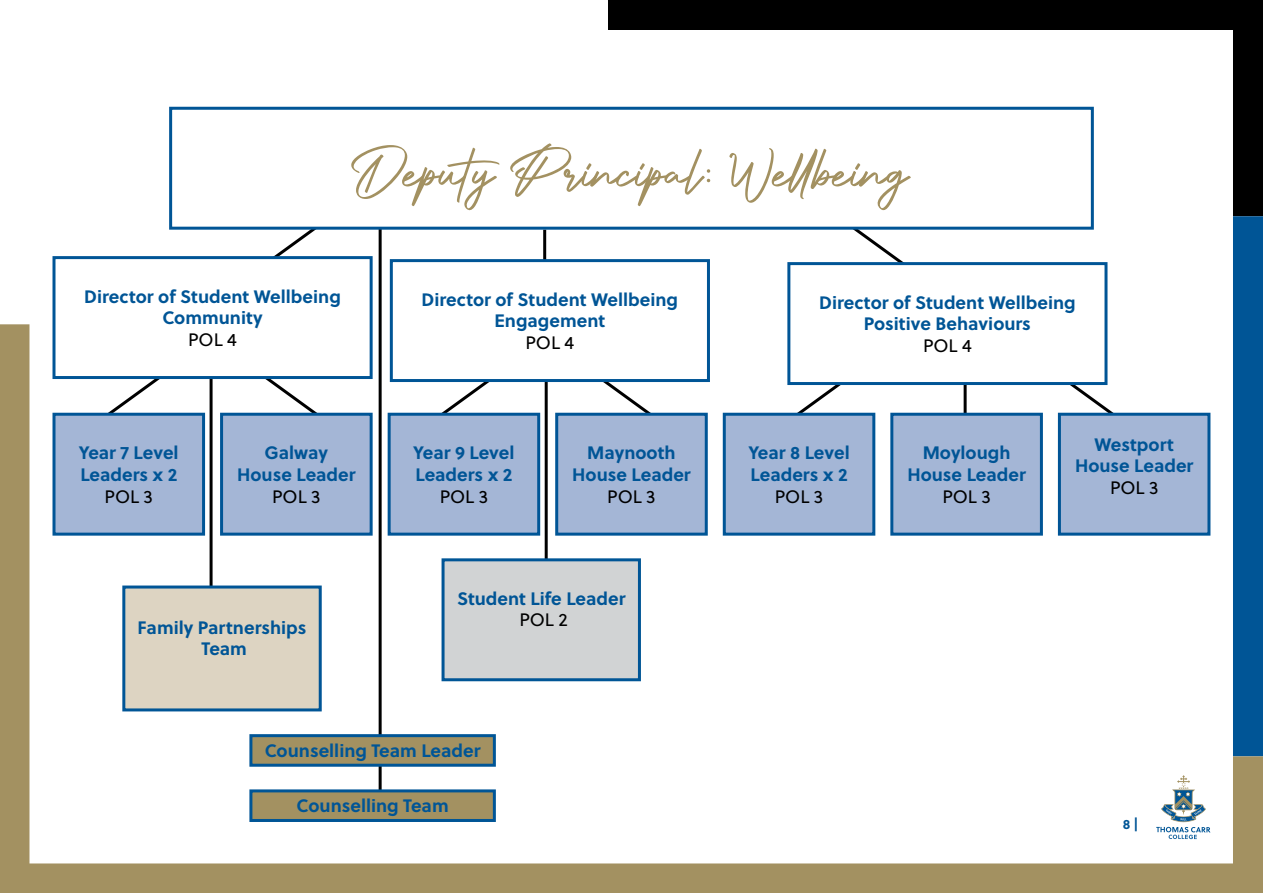
<style>
.page{position:relative;width:1263px;height:893px;background:#fff}
.page>*{position:absolute;margin:0;border:0;box-sizing:border-box;transform-origin:0 0}
.t1{font:69px "Authentic Signature";color:#a39161}
.t2{font:700 18px/21.6px "Soleil";color:#005596;text-align:center}
.t3{font:18px "Soleil";color:#000}
.t4{font:700 13.5px "Soleil";color:#005596}
</style>
<div class="page">
<div style="left:1233px;top:0;width:30px;height:216px;background:#000"></div>
<div style="left:608px;top:0;width:655px;height:30px;background:#000"></div>
<div style="left:1233px;top:216px;width:30px;height:540px;background:#005596"></div>
<div style="left:0;top:863px;width:1263px;height:30px;background:#a39161"></div>
<div style="left:1233px;top:756px;width:30px;height:137px;background:#a39161"></div>
<div style="left:0;top:324px;width:29px;height:569px;background:#a39161"></div>
<hr style="left:543px;top:230px;width:3px;height:44px;background:#000">
<svg style="left:274px;top:230px;width:41px;height:26px"></svg>
<svg style="left:854px;top:230px;width:49px;height:32px"></svg>
<svg style="left:98px;top:379px;width:87px;height:34px"></svg>
<svg style="left:237px;top:379px;width:90px;height:34px"></svg>
<svg style="left:431px;top:382px;width:76px;height:31px"></svg>
<svg style="left:578px;top:382px;width:83px;height:31px"></svg>
<svg style="left:787px;top:385px;width:75px;height:28px"></svg>
<svg style="left:1057px;top:373px;width:83px;height:62px"></svg>
<hr style="left:964px;top:376px;width:3px;height:44px;background:#000">
<hr style="left:545px;top:373px;width:3px;height:236px;background:#000">
<hr style="left:379px;top:222px;width:3px;height:590px;background:#000">
<hr style="left:210px;top:373px;width:3px;height:221px;background:#000">
<div style="left:169px;top:107px;width:925px;height:123px;border:3px solid #005596"></div>
<div style="left:54px;top:258px;width:317px;height:119px;background:#fff"></div>
<div style="left:52px;top:256px;width:321px;height:123px;border:3px solid #005596"></div>
<div style="left:54px;top:414px;width:150px;height:120px;background:#a4b6d6"></div>
<div style="left:52px;top:413px;width:153px;height:123px;border:3px solid #005596"></div>
<div style="left:222px;top:414px;width:149px;height:120px;background:#a4b6d6"></div>
<div style="left:220px;top:413px;width:153px;height:123px;border:3px solid #005596"></div>
<div style="left:389px;top:414px;width:150px;height:120px;background:#a4b6d6"></div>
<div style="left:388px;top:413px;width:152px;height:123px;border:3px solid #005596"></div>
<div style="left:557px;top:414px;width:149px;height:120px;background:#a4b6d6"></div>
<div style="left:555px;top:413px;width:153px;height:123px;border:3px solid #005596"></div>
<div style="left:724px;top:414px;width:150px;height:120px;background:#a4b6d6"></div>
<div style="left:723px;top:413px;width:152px;height:123px;border:3px solid #005596"></div>
<div style="left:892px;top:414px;width:149px;height:120px;background:#a4b6d6"></div>
<div style="left:890px;top:413px;width:153px;height:123px;border:3px solid #005596"></div>
<div style="left:1059px;top:414px;width:150px;height:120px;background:#a4b6d6"></div>
<div style="left:1058px;top:413px;width:152px;height:123px;border:3px solid #005596"></div>
<div style="left:251px;top:736px;width:243px;height:29px;background:#a39161"></div>
<div style="left:249px;top:734px;width:247px;height:33px;border:3px solid #005596"></div>
<div style="left:251px;top:791px;width:243px;height:29px;background:#a39161"></div>
<div style="left:249px;top:789px;width:247px;height:33px;border:3px solid #005596"></div>
<svg style="left:1156px;top:775px;width:54px;height:64px"></svg>
<div style="left:391px;top:261px;width:317px;height:119px;background:#fff"></div>
<div style="left:390px;top:259px;width:320px;height:123px;border:3px solid #005596"></div>
<div style="left:789px;top:264px;width:317px;height:119px;background:#fff"></div>
<div style="left:787px;top:262px;width:320px;height:123px;border:3px solid #005596"></div>
<div style="left:443px;top:560px;width:196px;height:120px;background:#d1d3d4"></div>
<div style="left:441px;top:558px;width:200px;height:123px;border:3px solid #005596"></div>
<div style="left:124px;top:587px;width:196px;height:123px;background:#ddd4c2"></div>
<div style="left:122px;top:585px;width:200px;height:126px;border:3px solid #005596"></div>
<h1 class="t1" style="left:356px;top:134px;width:553px">Deputy Principal: Wellbeing</h1>
<p class="t2" style="left:84px;top:285px;width:258px">Director of Student Wellbeing<br>Community</p>
<p class="t3" style="left:188px;top:326px;width:50px">POL 4</p>
<p class="t2" style="left:422px;top:288px;width:258px">Director of Student Wellbeing<br>Engagement</p>
<p class="t3" style="left:525px;top:329px;width:50px">POL 4</p>
<p class="t2" style="left:819px;top:291px;width:258px">Director of Student Wellbeing<br>Positive Behaviours</p>
<p class="t3" style="left:923px;top:332px;width:50px">POL 4</p>
<p class="t2" style="left:79px;top:441px;width:101px;text-align:left">Year 7 Level<br>Leaders x 2</p>
<p class="t3" style="left:105px;top:483px;width:50px">POL 3</p>
<p class="t2" style="left:237px;top:441px;width:120px">Galway<br>House Leader</p>
<p class="t3" style="left:272px;top:483px;width:50px">POL 3</p>
<p class="t2" style="left:138px;top:616px;width:170px">Family Partnerships<br>Team</p>
<p class="t2" style="left:413px;top:441px;width:103px;text-align:left">Year 9 Level<br>Leaders x 2</p>
<p class="t3" style="left:440px;top:483px;width:50px">POL 3</p>
<p class="t2" style="left:572px;top:441px;width:120px">Maynooth<br>House Leader</p>
<p class="t3" style="left:607px;top:483px;width:50px">POL 3</p>
<p class="t2" style="left:457px;top:587px;width:170px">Student Life Leader</p>
<p class="t3" style="left:519px;top:607px;width:50px">POL 2</p>
<p class="t2" style="left:265px;top:739px;width:217px">Counselling Team Leader</p>
<p class="t2" style="left:297px;top:794px;width:154px">Counselling Team</p>
<p class="t2" style="left:748px;top:441px;width:103px;text-align:left">Year 8 Level<br>Leaders x 2</p>
<p class="t3" style="left:775px;top:483px;width:50px">POL 3</p>
<p class="t2" style="left:907px;top:441px;width:120px">Moylough<br>House Leader</p>
<p class="t3" style="left:942px;top:483px;width:50px">POL 3</p>
<p class="t2" style="left:1075px;top:433px;width:120px">Westport<br>House Leader</p>
<p class="t3" style="left:1110px;top:475px;width:50px">POL 3</p>
<p class="t4" style="left:1123px;top:814px;width:17px">8 |</p>
</div>
